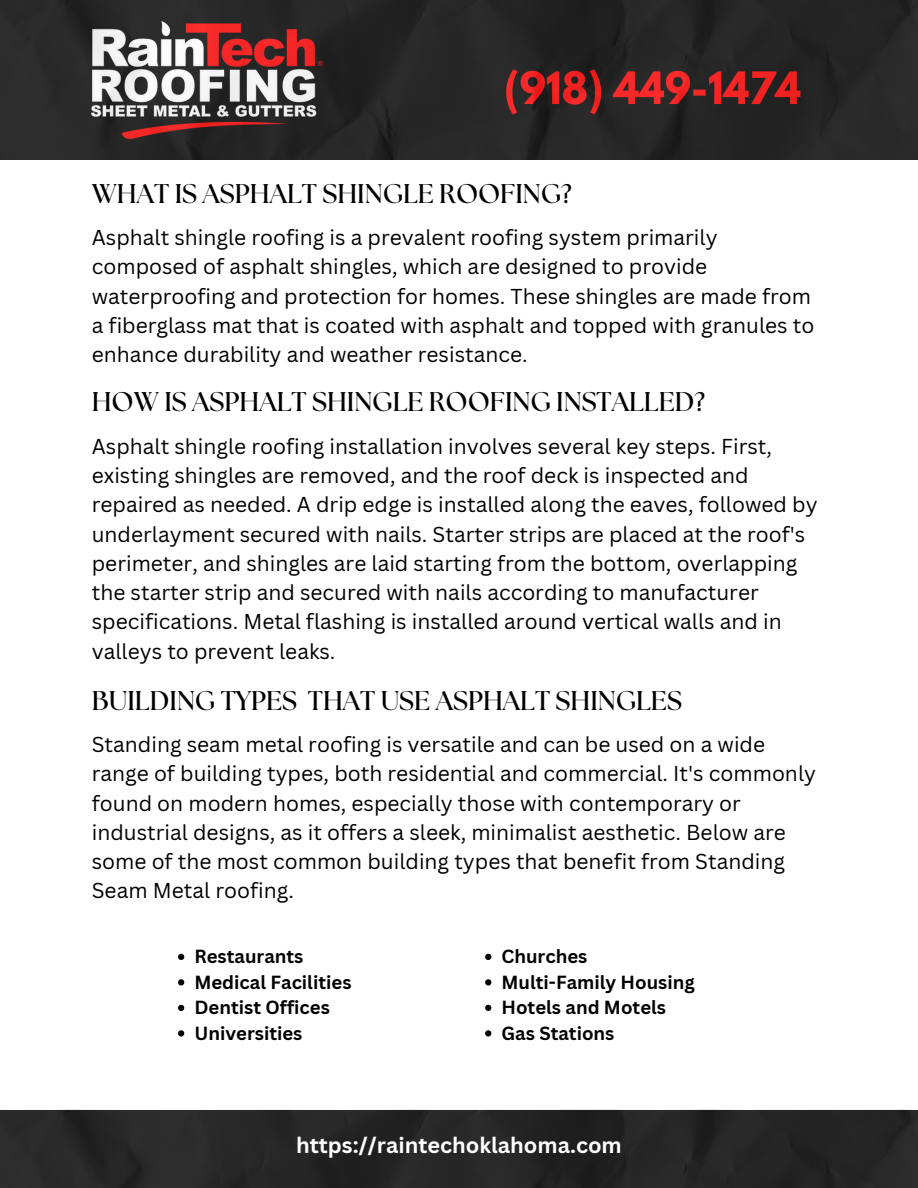
<style>
.page{position:relative;width:918px;height:1188px;background:#fff}
.page>*{position:absolute;margin:0;border:0;box-sizing:border-box;transform-origin:0 0}
.t1{font:700 27px "The Seasons";color:#000}
.t2{font:700 21.75px "Canva Sans";color:#fff}
.t3{font:21px/29.2px "Canva Sans";color:#000}
.t4{font:700 18.45px "Canva Sans";color:#000}
</style>
<div class="page">
<svg style="left:178px;top:954px;width:6px;height:6px"></svg>
<svg style="left:178px;top:979px;width:6px;height:7px"></svg>
<svg style="left:178px;top:1005px;width:6px;height:6px"></svg>
<svg style="left:178px;top:1030px;width:6px;height:7px"></svg>
<svg style="left:485px;top:954px;width:6px;height:6px"></svg>
<svg style="left:485px;top:979px;width:6px;height:7px"></svg>
<svg style="left:485px;top:1005px;width:6px;height:6px"></svg>
<svg style="left:485px;top:1030px;width:6px;height:7px"></svg>
<img style="left:0;top:0;width:918px;height:160px">
<div style="left:0;top:1110px;width:918px;height:78px;background:#272727"></div>
<p class="t1" style="left:92px;top:182px;width:482px">WHAT IS ASPHALT SHINGLE ROOFING?</p>
<p class="t3" style="left:92px;top:222px;width:724px">Asphalt shingle roofing is a prevalent roofing system primarily composed of asphalt shingles, which are designed to provide waterproofing and protection for homes. These shingles are made from a fiberglass mat that is coated with asphalt and topped with granules to enhance durability and weather resistance.</p>
<p class="t1" style="left:92px;top:390px;width:615px">HOW IS ASPHALT SHINGLE ROOFING INSTALLED?</p>
<p class="t3" style="left:92px;top:431px;width:727px">Asphalt shingle roofing installation involves several key steps. First, existing shingles are removed, and the roof deck is inspected and repaired as needed. A drip edge is installed along the eaves, followed by underlayment secured with nails. Starter strips are placed at the roof's perimeter, and shingles are laid starting from the bottom, overlapping the starter strip and secured with nails according to manufacturer specifications. Metal flashing is installed around vertical walls and in valleys to prevent leaks.</p>
<h1 class="t1" style="left:92px;top:688px;width:592px">BUILDING TYPES THAT USE ASPHALT SHINGLES</h1>
<h3 class="t3" style="left:92px;top:729px;width:726px">Standing seam metal roofing is versatile and can be used on a wide range of building types, both residential and commercial. It's commonly found on modern homes, especially those with contemporary or industrial designs, as it offers a sleek, minimalist aesthetic. Below are some of the most common building types that benefit from Standing Seam Metal roofing.</h3>
<h1 class="t4" style="left:194px;top:943px;width:111px">Restaurants</h1>
<h3 class="t4" style="left:194px;top:969px;width:159px">Medical Facilities</h3>
<h1 class="t4" style="left:194px;top:994px;width:137px">Dentist Offices</h1>
<h3 class="t4" style="left:194px;top:1020px;width:110px">Universities</h3>
<p class="t4" style="left:502px;top:943px;width:87px">Churches</p>
<p class="t4" style="left:502px;top:969px;width:195px">Multi-Family Housing</p>
<p class="t4" style="left:502px;top:994px;width:166px">Hotels and Motels</p>
<p class="t4" style="left:502px;top:1020px;width:114px">Gas Stations</p>
<p class="t2" style="left:296px;top:1129px;width:327px">https://raintechoklahoma.com</p>
</div>
